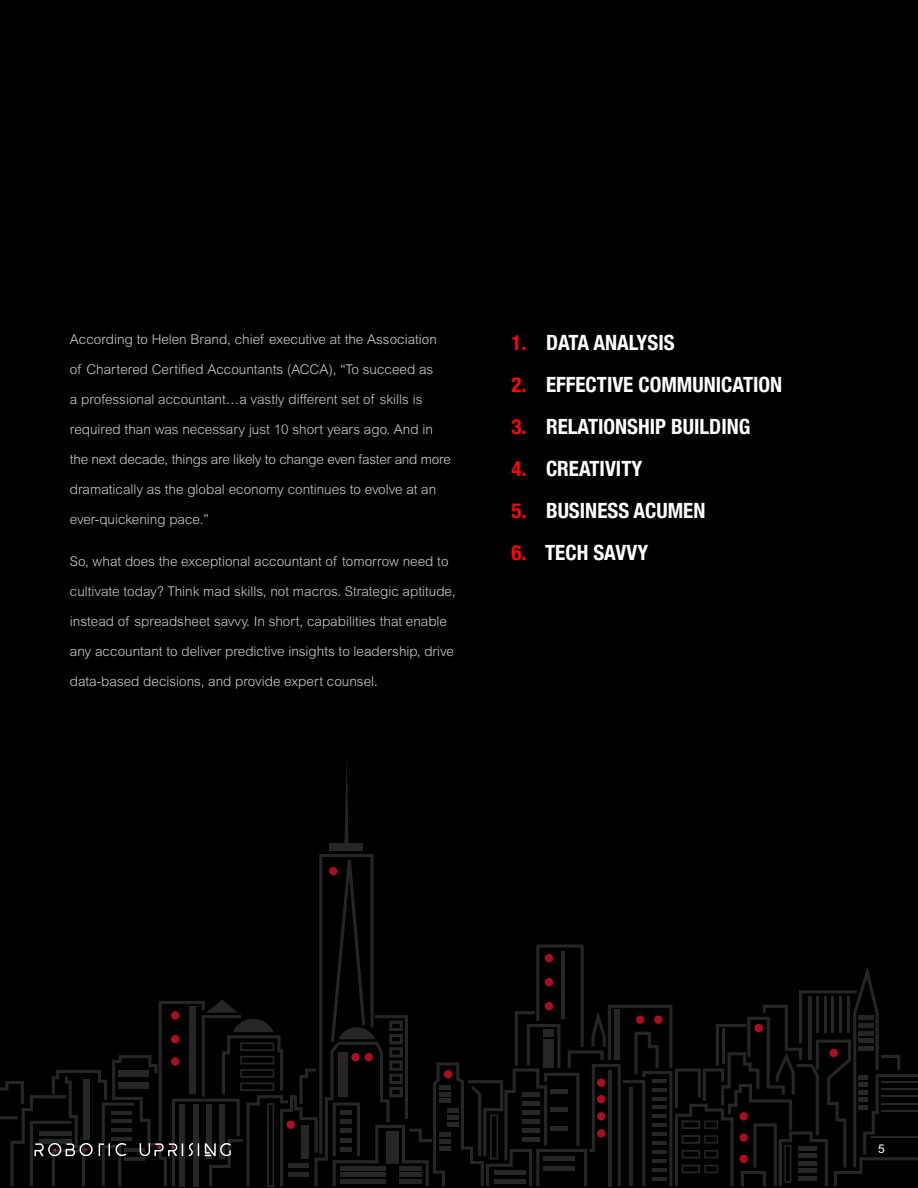
<style>
.page{position:relative;width:918px;height:1188px;background:#000}
.page>*{position:absolute;margin:0;border:0;box-sizing:border-box;transform-origin:0 0}
.t1{font:700 condensed 21px "Helvetica Neue";color:#fff}
.t2{font:300 13.5px "Arial MT Pro";color:#ccc}
.t3{font:12px "Arial MT Pro";color:#fff}
.s1{color:#ff0505}
</style>
<div class="page">
<div style="left:329px;top:844px;width:34px;height:7px;background:#262626"></div>
<svg style="left:344px;top:762px;width:4px;height:82px"></svg>
<svg style="left:0;top:854px;width:918px;height:333px"></svg>
<hr style="left:798px;top:1146px;width:19px;height:4px;background:#262626">
<div style="left:798px;top:1153px;width:19px;height:5px;background:#262626"></div>
<hr style="left:798px;top:1161px;width:19px;height:4px;background:#262626">
<hr style="left:798px;top:1169px;width:19px;height:4px;background:#262626">
<div style="left:798px;top:1176px;width:19px;height:5px;background:#262626"></div>
<hr style="left:858px;top:1016px;width:16px;height:4px;background:#262626">
<div style="left:858px;top:1023px;width:16px;height:5px;background:#262626"></div>
<hr style="left:858px;top:1031px;width:16px;height:4px;background:#262626">
<hr style="left:858px;top:1039px;width:16px;height:4px;background:#262626">
<div style="left:858px;top:1046px;width:16px;height:5px;background:#262626"></div>
<hr style="left:858px;top:1075px;width:10px;height:4px;background:#262626">
<div style="left:858px;top:1082px;width:10px;height:5px;background:#262626"></div>
<div style="left:858px;top:1090px;width:10px;height:5px;background:#262626"></div>
<hr style="left:858px;top:1098px;width:10px;height:4px;background:#262626">
<div style="left:858px;top:1105px;width:10px;height:5px;background:#262626"></div>
<hr style="left:808px;top:996px;width:3px;height:64px;background:#fff">
<hr style="left:816px;top:996px;width:2px;height:37px;background:#fff">
<hr style="left:824px;top:996px;width:2px;height:37px;background:#fff">
<hr style="left:832px;top:996px;width:2px;height:37px;background:#fff">
<hr style="left:839px;top:996px;width:3px;height:37px;background:#fff">
<hr style="left:847px;top:996px;width:2px;height:37px;background:#fff">
<hr style="left:881px;top:1081px;width:37px;height:2px;background:#fff">
<hr style="left:881px;top:1088px;width:37px;height:2px;background:#fff">
<hr style="left:881px;top:1095px;width:37px;height:2px;background:#fff">
<hr style="left:881px;top:1103px;width:37px;height:2px;background:#fff">
<hr style="left:881px;top:1110px;width:37px;height:2px;background:#fff">
<hr style="left:871px;top:1136px;width:47px;height:2px;background:#fff">
<div style="left:351px;top:1053px;width:9px;height:8px;background:#ab0d21;border-radius:50%"></div>
<div style="left:444px;top:1070px;width:8px;height:8px;background:#ab0d21;border-radius:50%"></div>
<div style="left:755px;top:1024px;width:8px;height:8px;background:#ab0d21;border-radius:50%"></div>
<div style="left:365px;top:1053px;width:8px;height:8px;background:#ab0d21;border-radius:50%"></div>
<div style="left:654px;top:1016px;width:8px;height:8px;background:#ab0d21;border-radius:50%"></div>
<div style="left:636px;top:1016px;width:8px;height:8px;background:#ab0d21;border-radius:50%"></div>
<div style="left:740px;top:1112px;width:8px;height:8px;background:#ab0d21;border-radius:50%"></div>
<div style="left:740px;top:1133px;width:8px;height:9px;background:#ab0d21;border-radius:50%"></div>
<div style="left:740px;top:1155px;width:8px;height:8px;background:#ab0d21;border-radius:50%"></div>
<div style="left:830px;top:1049px;width:8px;height:8px;background:#ab0d21;border-radius:50%"></div>
<div style="left:171px;top:1011px;width:8px;height:9px;background:#ab0d21;border-radius:50%"></div>
<div style="left:171px;top:1035px;width:8px;height:8px;background:#ab0d21;border-radius:50%"></div>
<div style="left:171px;top:1057px;width:8px;height:9px;background:#ab0d21;border-radius:50%"></div>
<div style="left:287px;top:1120px;width:8px;height:9px;background:#ab0d21;border-radius:50%"></div>
<div style="left:329px;top:867px;width:9px;height:8px;background:#ab0d21;border-radius:50%"></div>
<div style="left:545px;top:954px;width:8px;height:8px;background:#ab0d21;border-radius:50%"></div>
<div style="left:545px;top:978px;width:8px;height:8px;background:#ab0d21;border-radius:50%"></div>
<div style="left:545px;top:1002px;width:8px;height:8px;background:#ab0d21;border-radius:50%"></div>
<div style="left:597px;top:1079px;width:8px;height:8px;background:#ab0d21;border-radius:50%"></div>
<div style="left:597px;top:1095px;width:8px;height:8px;background:#ab0d21;border-radius:50%"></div>
<div style="left:597px;top:1112px;width:8px;height:8px;background:#ab0d21;border-radius:50%"></div>
<div style="left:597px;top:1129px;width:8px;height:9px;background:#ab0d21;border-radius:50%"></div>
<p class="t2" style="left:70px;top:331px;width:368px">According to Helen Brand, chief executive at the Association</p>
<p class="t2" style="left:70px;top:361px;width:365px">of Chartered Certified Accountants (ACCA), “To succeed as</p>
<p class="t2" style="left:70px;top:391px;width:354px">a professional accountant…a vastly different set of skills is</p>
<p class="t2" style="left:70px;top:421px;width:365px">required than was necessary just 10 short years ago. And in</p>
<p class="t2" style="left:70px;top:451px;width:383px">the next decade, things are likely to change even faster and more</p>
<p class="t2" style="left:70px;top:481px;width:368px">dramatically as the global economy continues to evolve at an</p>
<p class="t2" style="left:70px;top:511px;width:140px">ever-quickening pace.”</p>
<p class="t2" style="left:70px;top:553px;width:380px">So, what does the exceptional accountant of tomorrow need to</p>
<p class="t2" style="left:70px;top:583px;width:387px">cultivate today? Think mad skills, not macros. Strategic aptitude,</p>
<p class="t2" style="left:70px;top:613px;width:379px">instead of spreadsheet savvy. In short, capabilities that enable</p>
<p class="t2" style="left:70px;top:643px;width:385px">any accountant to deliver predictive insights to leadership, drive</p>
<p class="t2" style="left:70px;top:673px;width:309px">data-based decisions, and provide expert counsel.</p>
<h1 class="t1" style="left:512px;top:325px;width:165px"><span class="s1">1.</span> DATA ANALYSIS</h1>
<h1 class="t1" style="left:512px;top:367px;width:272px"><span class="s1">2.</span> EFFECTIVE COMMUNICATION</h1>
<h1 class="t1" style="left:512px;top:409px;width:240px"><span class="s1">3.</span> RELATIONSHIP BUILDING</h1>
<h1 class="t1" style="left:512px;top:451px;width:132px"><span class="s1">4.</span> CREATIVITY</h1>
<h1 class="t1" style="left:512px;top:493px;width:195px"><span class="s1">5.</span> BUSINESS ACUMEN</h1>
<h1 class="t1" style="left:512px;top:535px;width:138px"><span class="s1">6.</span> TECH SAVVY</h1>
<p class="t3" style="left:878px;top:1142px;width:8px">5</p>
</div>
